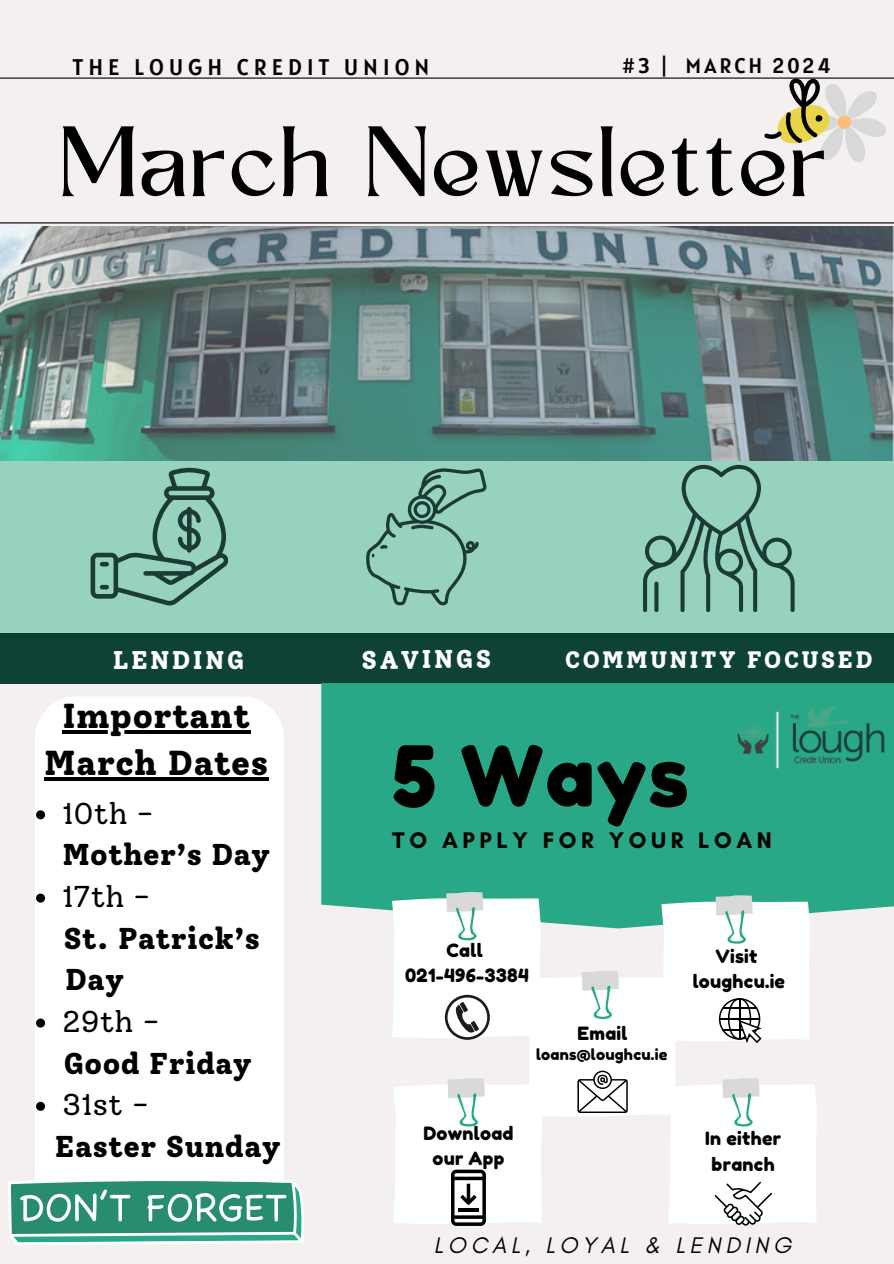
<style>
.page{position:relative;width:894px;height:1264px;background:#fff}
.page>*{position:absolute;margin:0;border:0;box-sizing:border-box;transform-origin:0 0}
.t1{font:93px "Kingred Serif";color:#000}
.t2{font:83.55px "Fredoka One";color:#000}
.t3{font:800 34.5px/47.2px "Solway";letter-spacing:.015em;color:#000;text-align:center}
.t4{font:800 30px/41.7px "Solway";letter-spacing:.015em;color:#000}
.t5{font:30px "Solway";letter-spacing:.015em;color:#000}
.t6{font:800 25.5px "Solway";letter-spacing:.09em;color:#fff}
.t7{font:800 23.7px "Solway";letter-spacing:.09em;color:#fff}
.t8{font:italic 22.95px "Glacial Indifference";letter-spacing:.2em;color:#000}
.t9{font:700 22.95px "Glacial Indifference";letter-spacing:.2em;color:#000}
.t10{font:22.5px "Alatsi";letter-spacing:.225em;color:#000}
.t11{font:21px "Alatsi";letter-spacing:.145em;color:#000}
.t12{font:18.3px/25.7px "Fredoka One";letter-spacing:.015em;color:#000;text-align:center}
.t13{font:15.15px "Fredoka One";letter-spacing:.015em;color:#000}
.s1{font-weight:400}
</style>
<div class="page">
<div style="left:0;top:0;width:893px;height:1263px;background:#f4f0f0"></div>
<hr style="left:0;top:222px;width:893px;height:1px;background:#000">
<hr style="left:0;top:77px;width:893px;height:2px;background:#000">
<div style="left:0;top:461px;width:893px;height:179px;background:#97d2bf"></div>
<div style="left:0;top:633px;width:893px;height:51px;background:#0d4234"></div>
<svg style="left:643px;top:464px;width:151px;height:148px"></svg>
<svg style="left:654px;top:581px;width:4px;height:31px"></svg>
<svg style="left:91px;top:468px;width:137px;height:137px"></svg>
<svg style="left:366px;top:468px;width:120px;height:137px"></svg>
<div style="left:321px;top:683px;width:572px;height:230px;background:#28a886"></div>
<img style="left:716px;top:683px;width:177px;height:156px">
<div style="left:35px;top:697px;width:249px;height:480px;background:#fff"></div>
<svg style="left:764px;top:78px;width:124px;height:84px"></svg>
<img style="left:0;top:227px;width:893px;height:234px">
<svg style="left:8px;top:1177px;width:296px;height:68px"></svg>
<hr style="left:62px;top:730px;width:188px;height:3px;background:#000">
<hr style="left:44px;top:777px;width:225px;height:3px;background:#000">
<svg style="left:36px;top:810px;width:9px;height:9px"></svg>
<svg style="left:36px;top:893px;width:9px;height:9px"></svg>
<svg style="left:36px;top:1018px;width:9px;height:9px"></svg>
<svg style="left:36px;top:1101px;width:9px;height:9px"></svg>
<svg style="left:392px;top:891px;width:426px;height:334px"></svg>
<p class="t10" style="left:72px;top:53px;width:358px">THE LOUGH CREDIT UNION</p>
<h2 class="t11" style="left:622px;top:52px;width:210px">#3 | MARCH 2024</h2>
<h6 class="t1" style="left:62px;top:126px;width:770px">March Newsletter</h6>
<h3 class="t6" style="left:113px;top:645px;width:133px">LENDING</h3>
<p class="t3" style="left:44px;top:692px;width:226px">Important<br>March Dates</p>
<p class="t4" style="left:62px;top:792px;width:209px"><span class="s1">10th -<br></span>Mother’s Day</p>
<h4 class="t5" style="left:62px;top:878px;width:90px">17th -</h4>
<p class="t4" style="left:63px;top:917px;width:198px">St. Patrick’s</p>
<p class="t4" style="left:65px;top:959px;width:60px">Day</p>
<p class="t5" style="left:62px;top:1003px;width:99px">29th -</p>
<p class="t4" style="left:63px;top:1042px;width:190px">Good Friday</p>
<p class="t5" style="left:62px;top:1086px;width:88px">31st -</p>
<p class="t4" style="left:55px;top:1125px;width:227px">Easter Sunday</p>
<p class="t6" style="left:361px;top:645px;width:131px;rotate:-1deg">SAVINGS</p>
<p class="t7" style="left:564px;top:645px;width:309px">COMMUNITY FOCUSED</p>
<p class="t2" style="left:392px;top:725px;width:298px">5 Ways</p>
<h6 class="t9" style="left:392px;top:825px;width:381px">TO APPLY FOR YOUR LOAN</h6>
<p class="t12" style="left:446px;top:937px;width:38px">Call</p>
<p class="t12" style="left:405px;top:962px;width:125px">021-496-3384</p>
<p class="t12" style="left:577px;top:1020px;width:51px">Email</p>
<p class="t13" style="left:536px;top:1045px;width:133px">loans@loughcu.ie</p>
<p class="t12" style="left:423px;top:1120px;width:92px">Download our App</p>
<h1 class="t12" style="left:715px;top:943px;width:43px">Visit</h1>
<p class="t12" style="left:692px;top:968px;width:94px">loughcu.ie</p>
<h6 class="t12" style="left:705px;top:1125px;width:77px">In either branch</h6>
<h6 class="t8" style="left:434px;top:1231px;width:358px">LOCAL, LOYAL &amp; LENDING</h6>
</div>
